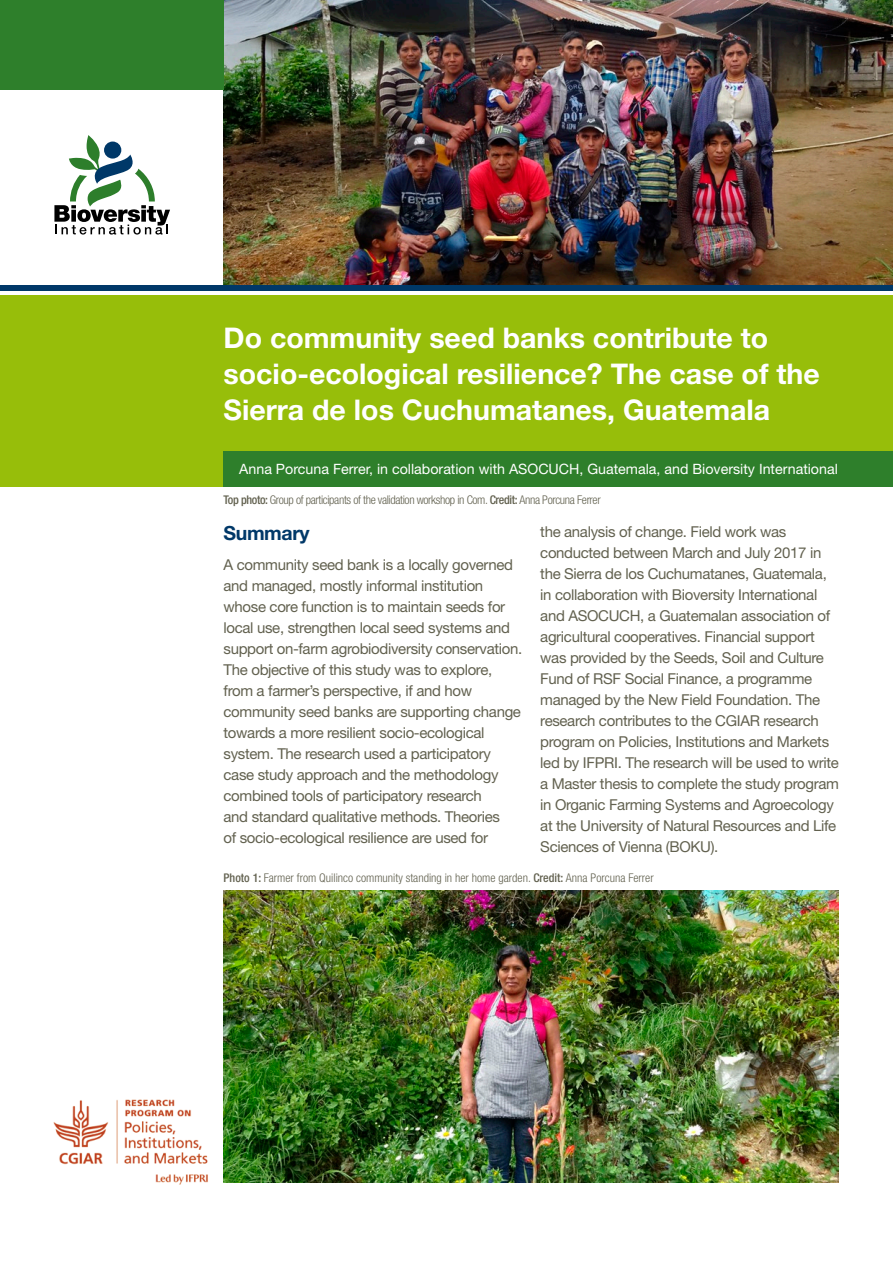
<style>
.page{position:relative;width:893px;height:1263px;background:#fff}
.page>*{position:absolute;margin:0;border:0;box-sizing:border-box;transform-origin:0 0}
.t1{font:700 28.5px/36px "Helvetica Neue LT Std";color:#fff}
.t2{font:700 19.5px "Helvetica Neue LT Std";letter-spacing:-.02em;color:#003868}
.t3{font:15px/21px "Helvetica Neue LT Std";letter-spacing:-.02em;color:#62614f}
.t4{font:14.25px "Helvetica Neue LT Std";color:#fff}
.t5{font:300 condensed 12px "Helvetica Neue LT Std";color:#62614f}
.t6{font:300 condensed 12px "Helvetica Neue LT Std";letter-spacing:-.03em;color:#62614f}
.s1{font-weight:500}
</style>
<div class="page">
<img style="left:224px;top:0;width:669px;height:285px">
<svg style="left:54px;top:135px;width:116px;height:100px"></svg>
<div style="left:0;top:285px;width:893px;height:6px;background:#003868"></div>
<div style="left:0;top:296px;width:893px;height:191px;background:#97be0a"></div>
<div style="left:0;top:0;width:224px;height:89px;background:#2e7f2b"></div>
<img style="left:224px;top:891px;width:615px;height:291px">
<div style="left:224px;top:451px;width:669px;height:36px;background:#2e7f2b"></div>
<img style="left:53px;top:1099px;width:155px;height:85px">
<h1 class="t1" style="left:224px;top:319px;width:598px">Do community seed banks contribute to socio-ecological resilience? The case of the<br>Sierra de los Cuchumatanes, Guatemala</h1>
<p class="t4" style="left:239px;top:461px;width:600px">Anna Porcuna Ferrer, in collaboration with ASOCUCH, Guatemala, and Bioversity International</p>
<p class="t6" style="left:224px;top:493px;width:379px"><span class="s1">Top photo:</span> Group of participants of the validation workshop in Com. <span class="s1">Credit:</span> Anna Porcuna Ferrer</p>
<h2 class="t2" style="left:224px;top:521px;width:88px">Summary</h2>
<p class="t3" style="left:224px;top:554px;width:300px">A community seed bank is a locally governed and managed, mostly informal institution whose core function is to maintain seeds for local use, strengthen local seed systems and support on-farm agrobiodiversity conservation.<br>The objective of this study was to explore, from a farmer’s perspective, if and how community seed banks are supporting change towards a more resilient socio-ecological system. The research used a participatory case study approach and the methodology combined tools of participatory research<br>and standard qualitative methods. Theories<br>of socio-ecological resilience are used for</p>
<p class="t3" style="left:540px;top:521px;width:300px">the analysis of change. Field work was conducted between March and July 2017 in the Sierra de los Cuchumatanes, Guatemala, in collaboration with Bioversity International and ASOCUCH, a Guatemalan association of agricultural cooperatives. Financial support was provided by the Seeds, Soil and Culture Fund of RSF Social Finance, a programme managed by the New Field Foundation. The research contributes to the CGIAR research program on Policies, Institutions and Markets led by IFPRI. The research will be used to write a Master thesis to complete the study program in Organic Farming Systems and Agroecology at the University of Natural Resources and Life Sciences of Vienna (BOKU).</p>
<p class="t5" style="left:224px;top:871px;width:432px"><span class="s1">Photo 1:</span> Farmer from Quilinco community standing in her home garden. <span class="s1">Credit:</span> Anna Porcuna Ferrer</p>
</div>
